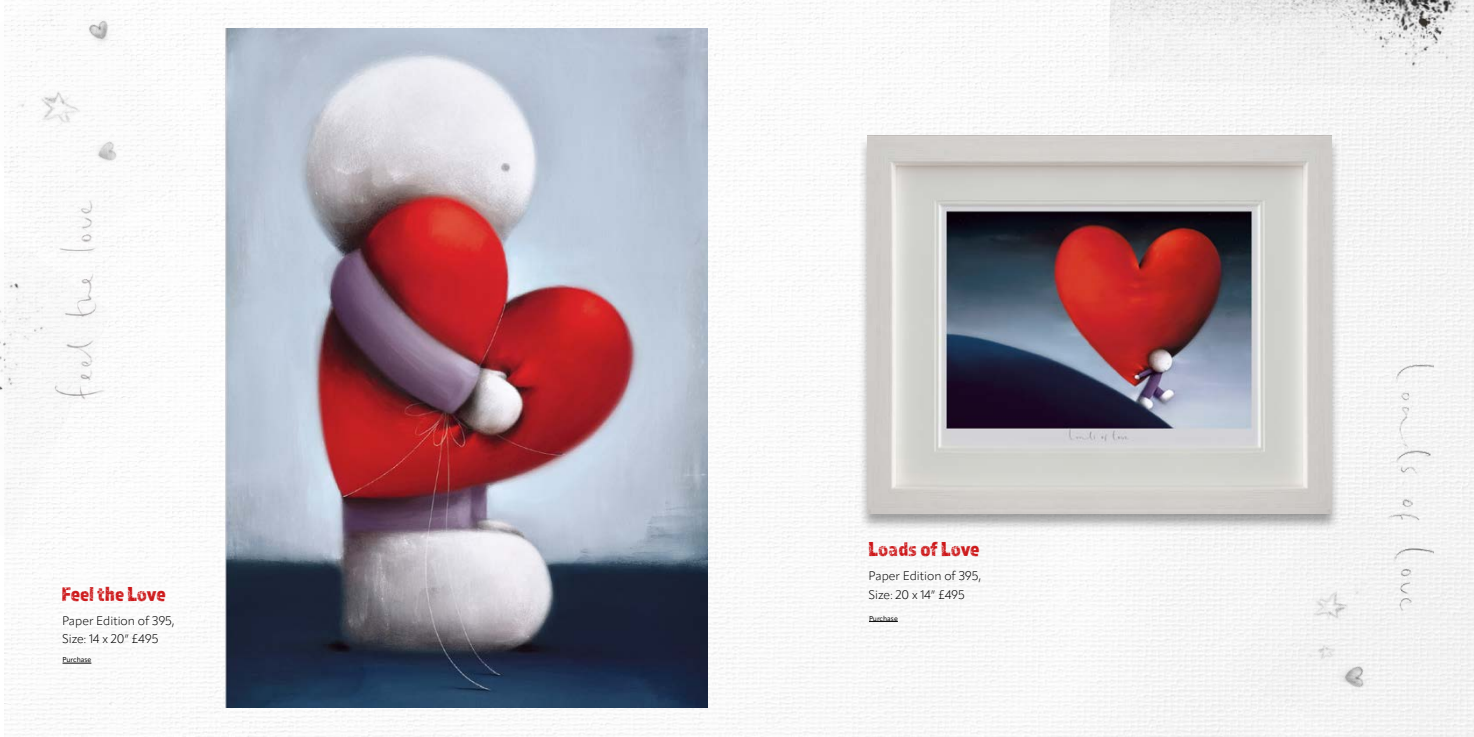
<style>
.page{position:relative;width:1474px;height:737px;background:#fff}
.page>*{position:absolute;margin:0;border:0;box-sizing:border-box;transform-origin:0 0}
.t1{font:21px "Almaq Rough";color:#cd1719}
.t2{font:300 12.25px/18.4px "Apparat";color:#000}
.t3{font:7px "Apparat";color:#000}
</style>
<div class="page">
<img style="left:5px;top:0;width:1468px;height:737px">
<img style="left:4px;top:0;width:194px;height:253px">
<div style="left:858px;top:136px;width:482px;height:395px;background:#000;opacity:.36"></div>
<img style="left:867px;top:136px;width:463px;height:377px">
<img style="left:50px;top:180px;width:72px;height:234px">
<img style="left:225px;top:29px;width:482px;height:678px">
<img style="left:1182px;top:454px;width:291px;height:283px">
<img style="left:1384px;top:314px;width:48px;height:311px">
<img style="left:1108px;top:0;width:365px;height:89px">
<img style="left:0;top:206px;width:111px;height:334px">
<svg style="left:63px;top:663px;width:28px;height:1px"></svg>
<svg style="left:869px;top:621px;width:28px;height:1px"></svg>
<h1 class="t1" style="left:61px;top:581px;width:106px">Feel the Love</h1>
<p class="t2" style="left:62px;top:611px;width:114px">Paper Edition of 395,<br>Size: 14 x 20” £495</p>
<p class="t3" style="left:63px;top:655px;width:30px">Purchase</p>
<h1 class="t1" style="left:868px;top:536px;width:112px">Loads of Love</h1>
<p class="t2" style="left:868px;top:567px;width:114px">Paper Edition of 395,<br>Size: 20 x 14” £495</p>
<p class="t3" style="left:869px;top:614px;width:30px">Purchase</p>
</div>
